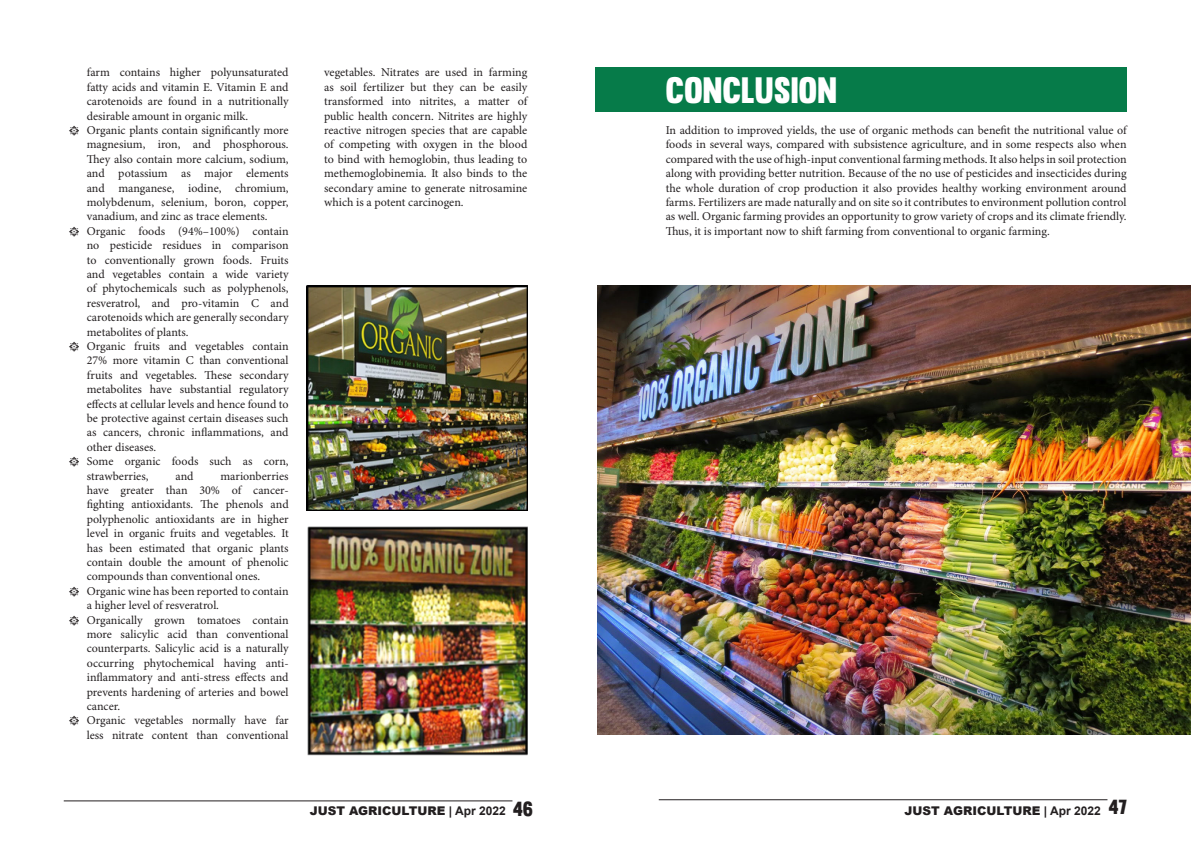
<style>
.page{position:relative;width:1191px;height:842px;background:#fff}
.page>*{position:absolute;margin:0;border:0;box-sizing:border-box;transform-origin:0 0}
.t1{font:36px "Muro";color:#fff}
.t2{font:12px/14.4px "Minion Pro";color:#231f20;text-align:justify}
.t3{font:900 12px "Arial";color:#231f20}
.s1{font-weight:700}
.s2{font-family:"Muro";font-weight:400;font-size:20px}
</style>
<div class="page">
<hr style="left:64px;top:800px;width:448px;height:1px;background:#231f20">
<hr style="left:659px;top:799px;width:448px;height:1px;background:#231f20">
<img style="left:306px;top:285px;width:221px;height:225px">
<img style="left:307px;top:526px;width:220px;height:229px">
<div style="left:595px;top:68px;width:531px;height:44px;background:#067b49"></div>
<img style="left:597px;top:285px;width:594px;height:450px">
<p class="t2" style="left:87px;top:66px;width:203px">farm contains higher polyunsaturated fatty acids and vitamin E. Vitamin E and carotenoids are found in a nutritionally desirable amount in organic milk.</p>
<p class="t2" style="left:87px;top:123px;width:203px;text-indent:-18px">ӆ Organic plants contain significantly more magnesium, iron, and phosphorous.<br>They also contain more calcium, sodium, and potassium as major elements and manganese, iodine, chromium, molybdenum, selenium, boron, copper, vanadium, and zinc as trace elements.</p>
<p class="t2" style="left:87px;top:224px;width:203px;text-indent:-18px">ӆ Organic foods (94%–100%) contain no pesticide residues in comparison to conventionally grown foods. Fruits and vegetables contain a wide variety of phytochemicals such as polyphenols, resveratrol, and pro-vitamin C and carotenoids which are generally secondary metabolites of plants.</p>
<p class="t2" style="left:87px;top:339px;width:203px;text-indent:-18px">ӆ Organic fruits and vegetables contain 27% more vitamin C than conventional fruits and vegetables. These secondary metabolites have substantial regulatory effects at cellular levels and hence found to be protective against certain diseases such as cancers, chronic inflammations, and other diseases.</p>
<p class="t2" style="left:87px;top:455px;width:203px;text-indent:-18px">ӆ Some organic foods such as corn, strawberries,</p>
<p class="t2" style="left:87px;top:469px;width:203px;text-indent:134px">marionberries have greater than 30% of cancer&shy;fighting antioxidants. The phenols and polyphenolic antioxidants are in higher level in organic fruits and vegetables. It has been estimated that organic plants contain double the amount of phenolic compounds than conventional ones.</p>
<p class="t2" style="left:87px;top:584px;width:203px;text-indent:-18px">ӆ Organic wine has been reported to contain a higher level of resveratrol.</p>
<p class="t2" style="left:87px;top:613px;width:203px;text-indent:-18px">ӆ Organically grown tomatoes contain more salicylic acid than conventional counterparts. Salicylic acid is a naturally occurring phytochemical having anti&shy;inflammatory and anti-stress effects and prevents hardening of arteries and bowel cancer.</p>
<p class="t2" style="left:69px;top:714px;width:221px;text-align:right">ӆ Organic vegetables normally have far less nitrate content than conventional</p>
<p class="t2" style="left:175px;top:469px;width:20px">and</p>
<p class="t2" style="left:324px;top:66px;width:205px">vegetables. Nitrates are used in farming as soil fertilizer but they can be easily transformed into nitrites, a matter of public health concern. Nitrites are highly reactive nitrogen species that are capable of competing with oxygen in the blood to bind with hemoglobin, thus leading to methemoglobinemia. It also binds to the secondary amine to generate nitrosamine which is a potent carcinogen.</p>
<p class="t1" style="left:665px;top:69px;width:173px">CONCLUSION</p>
<p class="t2" style="left:665px;top:123px;width:462px">In addition to improved yields, the use of organic methods can benefit the nutritional value of foods in several ways, compared with subsistence agriculture, and in some respects also when compared with the use of high-input conventional farming methods. It also helps in soil protection along with providing better nutrition. Because of the no use of pesticides and insecticides during the whole duration of crop production it also provides healthy working environment around farms. Fertilizers are made naturally and on site so it contributes to environment pollution control as well. Organic farming provides an opportunity to grow variety of crops and its climate friendly.<br>Thus, it is important now to shift farming from conventional to organic farming.</p>
<p class="t3" style="left:310px;top:802px;width:225px">JUST AGRICULTURE <span class="s1">| Apr 2022</span> <span class="s2">46</span></p>
<p class="t3" style="left:904px;top:802px;width:224px">JUST AGRICULTURE <span class="s1">| Apr 2022</span> <span class="s2">47</span></p>
</div>
